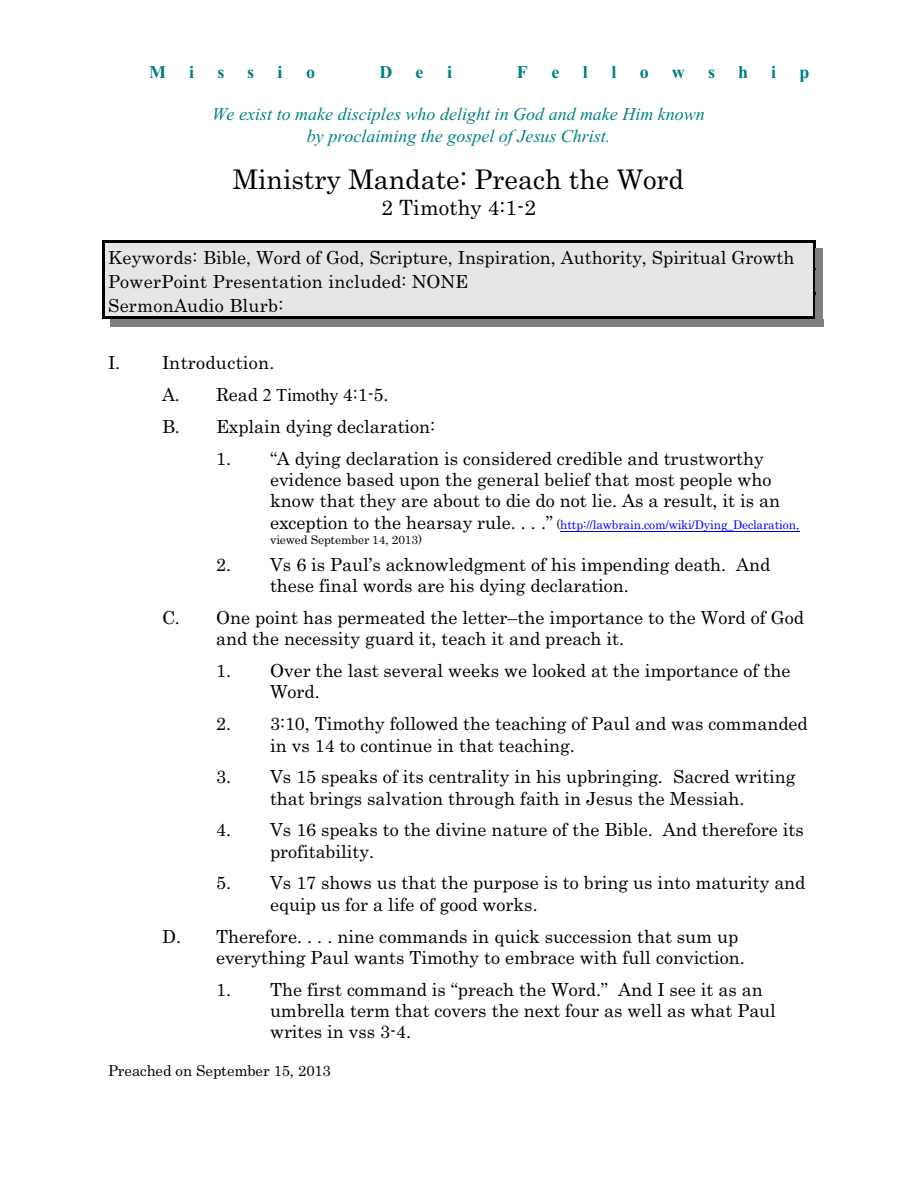
<style>
.page{position:relative;width:918px;height:1188px;background:#fff}
.page>*{position:absolute;margin:0;border:0;box-sizing:border-box;transform-origin:0 0}
.t1{font:italic 27px "Century";color:#000}
.t2{font:21px "Century";letter-spacing:.005em;color:#000}
.t3{font:18px/21.3px "Century";color:#000}
.t4{font:italic 18px/21.3px "Times New Roman";color:#008080;text-align:center}
.t5{font:700 18px "Times New Roman";color:#008080}
.t6{font:15px "Century";color:#000}
.t7{font:12px/15.3px "Century";letter-spacing:-.015em;color:#00f}
.s1{font-family:"Times New Roman"}
.s2{font-size:18px;color:#000}
.s3{color:#000}
</style>
<div class="page">
<div style="left:102px;top:241px;width:714px;height:30px;background:#e6e6e6"></div>
<hr style="left:102px;top:241px;width:2px;height:32px;background:#000">
<hr style="left:813px;top:241px;width:3px;height:32px;background:#000">
<hr style="left:102px;top:241px;width:713px;height:2px;background:#000">
<div style="left:816px;top:248px;width:7px;height:22px;background:#808080"></div>
<div style="left:102px;top:271px;width:714px;height:24px;background:#e6e6e6"></div>
<hr style="left:102px;top:268px;width:2px;height:30px;background:#000">
<hr style="left:813px;top:268px;width:3px;height:30px;background:#000">
<div style="left:816px;top:271px;width:7px;height:24px;background:#808080"></div>
<div style="left:102px;top:295px;width:714px;height:24px;background:#e6e6e6"></div>
<hr style="left:102px;top:292px;width:2px;height:27px;background:#000">
<hr style="left:813px;top:292px;width:3px;height:27px;background:#000">
<hr style="left:102px;top:316px;width:713px;height:3px;background:#000">
<div style="left:816px;top:295px;width:7px;height:32px;background:#808080"></div>
<div style="left:110px;top:319px;width:713px;height:8px;background:#808080"></div>
<hr style="left:560px;top:531px;width:240px;height:1px;background:#00f">
<p class="t5" style="left:149px;top:66px;width:18px">M</p>
<p class="t5" style="left:189px;top:66px;width:7px">i</p>
<p class="t5" style="left:217px;top:66px;width:9px">s</p>
<p class="t5" style="left:247px;top:66px;width:9px">s</p>
<p class="t5" style="left:278px;top:66px;width:7px">i</p>
<p class="t5" style="left:306px;top:66px;width:10px">o</p>
<p class="t5" style="left:379px;top:66px;width:14px">D</p>
<p class="t5" style="left:416px;top:66px;width:9px">e</p>
<p class="t5" style="left:447px;top:66px;width:7px">i</p>
<p class="t5" style="left:517px;top:66px;width:12px">F</p>
<p class="t5" style="left:551px;top:66px;width:9px">e</p>
<p class="t5" style="left:583px;top:66px;width:7px">l</p>
<p class="t5" style="left:611px;top:66px;width:7px">l</p>
<p class="t5" style="left:640px;top:66px;width:10px">o</p>
<p class="t5" style="left:672px;top:66px;width:14px">w</p>
<p class="t5" style="left:708px;top:66px;width:9px">s</p>
<p class="t5" style="left:738px;top:66px;width:12px">h</p>
<p class="t5" style="left:771px;top:66px;width:7px">i</p>
<p class="t5" style="left:799px;top:66px;width:12px">p</p>
<p class="t4" style="left:212px;top:105px;width:494px">We exist to make disciples who delight in God and make Him known by proclaiming the gospel of Jesus Christ.</p>
<h1 class="t1" style="left:233px;top:169px;width:453px">Ministry Mandate: Preach the Word</h1>
<p class="t2" style="left:382px;top:200px;width:156px">2 Timothy 4:1-2</p>
<p class="t3" style="left:108px;top:247px;width:688px;line-height:24.2px">Keywords: Bible, Word of God, Scripture, Inspiration, Authority, Spiritual Growth<br>PowerPoint Presentation included: NONE<br>SermonAudio Blurb:</p>
<p class="t3" style="left:162px;top:348px;width:275px;line-height:32.1px;text-indent:-54px">I. Introduction.<br>A. Read <span class="s1">2 Timothy</span> 4:1-5.<br>B. Explain dying declaration:</p>
<p class="t3" style="left:270px;top:449px;width:512px;text-indent:-54px">1. “A dying declaration is considered credible and trustworthy evidence based upon the general belief that most people who know that they are about to die do not lie. As a result, it is an</p>
<p class="t7" style="left:270px;top:518px;width:531px"><span class="s2">exception to the hearsay rule. . . .”</span> <span class="s3">(</span>http://lawbrain.com/wiki/Dying_Declaration, <span class="s3">viewed September 14, 2013)</span></p>
<p class="t3" style="left:270px;top:555px;width:502px;text-indent:-54px">2. Vs 6 is Paul’s acknowledgment of his impending death. And these final words are his dying declaration.</p>
<p class="t3" style="left:216px;top:608px;width:590px;text-indent:-54px">C. One point has permeated the letter–the importance to the Word of God and the necessity guard it, teach it and preach it.</p>
<p class="t3" style="left:270px;top:662px;width:522px;text-indent:-54px">1. Over the last several weeks we looked at the importance of the<br>Word.</p>
<p class="t3" style="left:270px;top:715px;width:539px;text-indent:-54px">2. 3:10, Timothy followed the teaching of Paul and was commanded in vs 14 to continue in that teaching.</p>
<p class="t3" style="left:216px;top:768px;width:581px;text-align:center">3. Vs 15 speaks of its centrality in his upbringing. Sacred writing that brings salvation through faith in Jesus the Messiah.</p>
<p class="t3" style="left:270px;top:821px;width:535px;text-indent:-54px">4. Vs 16 speaks to the divine nature of the Bible. And therefore its profitability.</p>
<p class="t3" style="left:270px;top:874px;width:537px;text-indent:-54px">5. Vs 17 shows us that the purpose is to bring us into maturity and equip us for a life of good works.</p>
<p class="t3" style="left:216px;top:927px;width:531px;text-indent:-54px">D. Therefore. . . . nine commands in quick succession that sum up everything Paul wants Timothy to embrace with full conviction.</p>
<p class="t3" style="left:270px;top:980px;width:507px;text-indent:-54px">1. The first command is “preach the Word.” And I see it as an umbrella term that covers the next four as well as what Paul writes in vss 3-4.</p>
<p class="t6" style="left:108px;top:1065px;width:224px">Preached on September 15, 2013</p>
</div>
